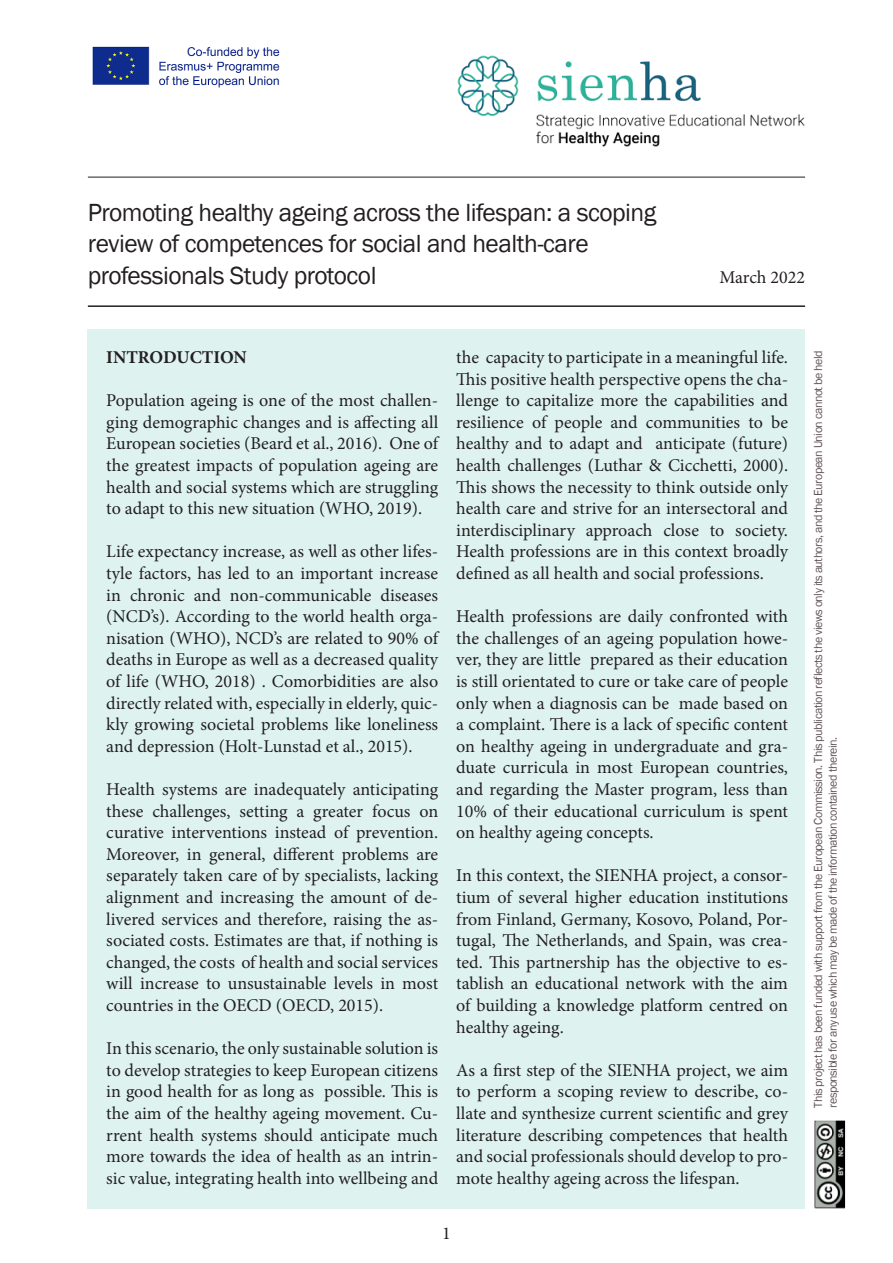
<style>
.page{position:relative;width:893px;height:1263px;background:#fff}
.page>*{position:absolute;margin:0;border:0;box-sizing:border-box;transform-origin:0 0}
.t1{font:25.5px/31.5px "Franklin Gothic";letter-spacing:-.02em;color:#231f20}
.t2{font:18px/21.6px "Minion Pro";color:#231f20;text-align:justify}
.t3{font:700 18px "Minion Pro";color:#231f20}
.t4{font:12px/14.4px "Franklin Gothic";letter-spacing:-.045em;color:#625558}
</style>
<div class="page">
<div style="left:88px;top:330px;width:717px;height:879px;background:#def3f0"></div>
<img style="left:814px;top:1120px;width:32px;height:89px">
<hr style="left:88px;top:177px;width:717px;height:1px;background:#231f20">
<hr style="left:88px;top:305px;width:717px;height:2px;background:#231f20">
<img style="left:457px;top:55px;width:348px;height:92px">
<img style="left:92px;top:46px;width:188px;height:42px">
<p class="t1" style="left:88px;top:197px;width:570px">Promoting healthy ageing across the lifespan: a scoping review of competences for social and health-care professionals Study protocol</p>
<p class="t2" style="left:719px;top:267px;width:87px">March 2022</p>
<p class="t3" style="left:106px;top:344px;width:142px">INTRODUCTION</p>
<p class="t2" style="left:106px;top:390px;width:333px">Population ageing is one of the most challen&shy;ging demographic changes and is affecting all European societies (Beard et al., 2016). One of the greatest impacts of population ageing are health and social systems which are struggling to adapt to this new situation (WHO, 2019).</p>
<p class="t2" style="left:106px;top:541px;width:333px">Life expectancy increase, as well as other lifes&shy;tyle factors, has led to an important increase in chronic and non-communicable diseases (NCD’s). According to the world health orga&shy;nisation (WHO), NCD’s are related to 90% of deaths in Europe as well as a decreased quality of life (WHO, 2018) . Comorbidities are also directly related with, especially in elderly, quic&shy;kly growing societal problems like loneliness and depression (Holt-Lunstad et al., 2015).</p>
<p class="t2" style="left:106px;top:778px;width:333px">Health systems are inadequately anticipating these challenges, setting a greater focus on curative interventions instead of prevention.<br>Moreover, in general, different problems are separately taken care of by specialists, lacking alignment and increasing the amount of de&shy;livered services and therefore, raising the as&shy;sociated costs. Estimates are that, if nothing is changed, the costs of health and social services will increase to unsustainable levels in most countries in the OECD (OECD, 2015).</p>
<p class="t2" style="left:106px;top:1038px;width:333px">In this scenario, the only sustainable solution is to develop strategies to keep European citizens in good health for as long as possible. This is the aim of the healthy ageing movement. Cu&shy;rrent health systems should anticipate much more towards the idea of health as an intrin&shy;sic value, integrating health into wellbeing and</p>
<p class="t2" style="left:456px;top:346px;width:333px">the capacity to participate in a meaningful life.<br>This positive health perspective opens the cha&shy;llenge to capitalize more the capabilities and resilience of people and communities to be healthy and to adapt and anticipate (future) health challenges (Luthar &amp; Cicchetti, 2000).<br>This shows the necessity to think outside only health care and strive for an intersectoral and interdisciplinary approach close to society.<br>Health professions are in this context broadly defined as all health and social professions.</p>
<p class="t2" style="left:456px;top:606px;width:333px">Health professions are daily confronted with the challenges of an ageing population howe&shy;ver, they are little prepared as their education is still orientated to cure or take care of people only when a diagnosis can be made based on a complaint. There is a lack of specific content on healthy ageing in undergraduate and gra&shy;duate curricula in most European countries, and regarding the Master program, less than 10% of their educational curriculum is spent on healthy ageing concepts.</p>
<p class="t2" style="left:456px;top:865px;width:333px">In this context, the SIENHA project, a consor&shy;tium of several higher education institutions from Finland, Germany, Kosovo, Poland, Por&shy;tugal, The Netherlands, and Spain, was crea&shy;ted. This partnership has the objective to es&shy;tablish an educational network with the aim of building a knowledge platform centred on healthy ageing.</p>
<p class="t2" style="left:456px;top:1059px;width:333px">As a first step of the SIENHA project, we aim to perform a scoping review to describe, co&shy;llate and synthesize current scientific and grey literature describing competences that health and social professionals should develop to pro&shy;mote healthy ageing across the lifespan.</p>
<p class="t2" style="left:442px;top:1222px;width:10px">1</p>
<p class="t4" style="left:811px;top:1107px;width:759px;rotate:-90deg">This project has been funded with support from the European Commission. This publication reflects the views only its authors, and the European Union cannot be held responsible for any use which may be made of the information contained therein.</p>
</div>
